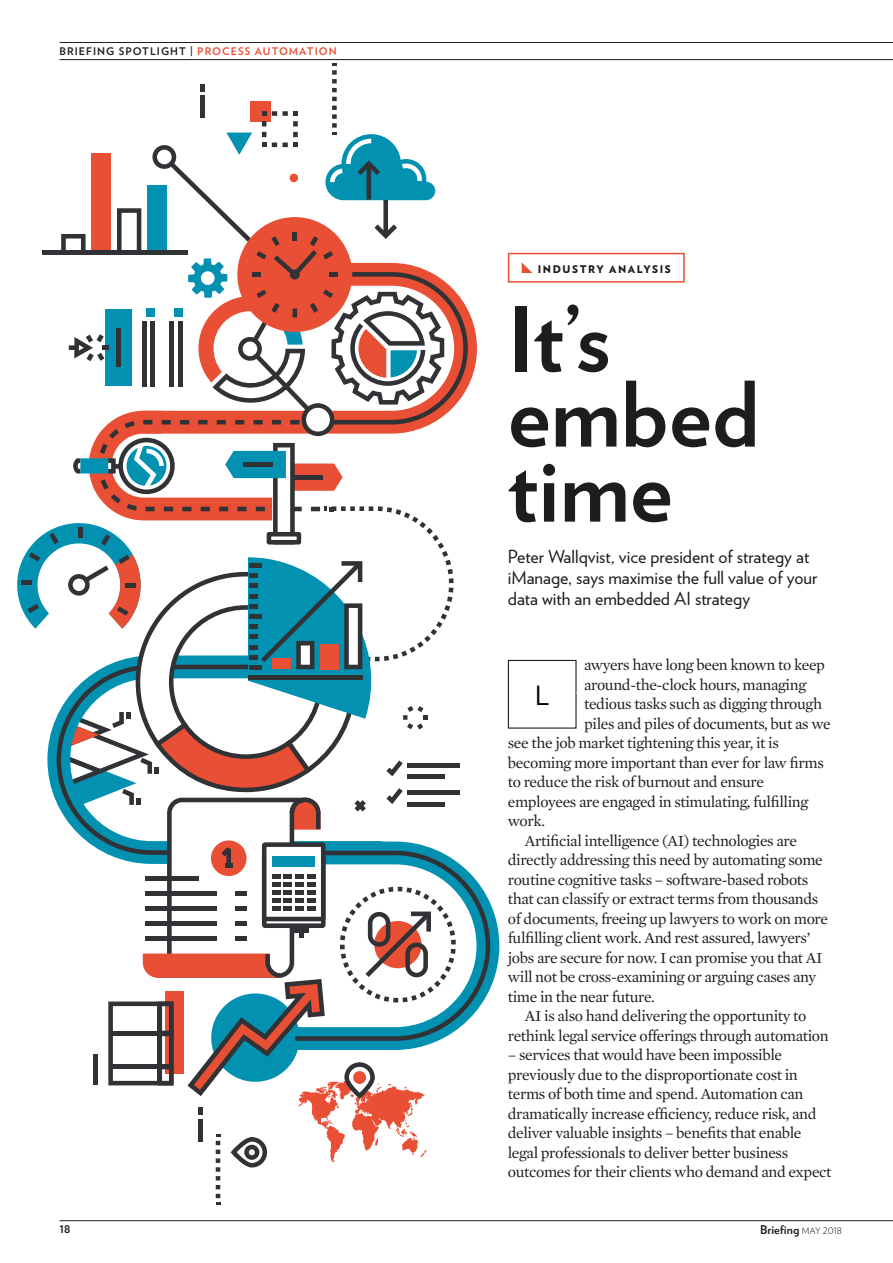
<style>
.page{position:relative;width:893px;height:1263px;background:#fff}
.page>*{position:absolute;margin:0;border:0;box-sizing:border-box;transform-origin:0 0}
.Feature_Headline{font:700 90px/75px "Verlag";color:#1d1d1b}
.Feature_1st_para{font:26.4px "Verlag";color:#000}
.Sell{font:18px/21px "Verlag";color:#1d1d1b}
.Body_copy_with_i{font:15.75px/19.5px "Mercury Text G1";letter-spacing:-.025em;color:#1d1d1b}
.BodyCopy_NO_inde{font:15.75px "Mercury Text G1";letter-spacing:-.025em;color:#1d1d1b}
.t1{font:700 12px "Verlag";color:#1d1d1b}
.t2{font:700 10.5px "Verlag";letter-spacing:.1em;color:#1d1d1b}
.t3{font:900 10.5px "Verlag";letter-spacing:.15em;color:#1d1d1b}
.s1{color:#e94f34}
.s2{font-weight:300;font-size:9px}
</style>
<div class="page">
<hr style="left:60px;top:59px;width:833px;height:1px;background:#1d1d1b">
<hr style="left:60px;top:1220px;width:833px;height:1px;background:#1d1d1b">
<hr style="left:60px;top:42px;width:833px;height:1px;background:#1d1d1b">
<div style="left:508px;top:660px;width:69px;height:69px;border:1px solid #1d1d1b"></div>
<svg style="left:522px;top:262px;width:10px;height:11px"></svg>
<div style="left:508px;top:253px;width:177px;height:30px;border:2px solid #e94f34"></div>
<svg style="left:490px;top:903px;width:9px;height:86px"></svg>
<svg style="left:17px;top:64px;width:473px;height:1141px"></svg>
<p class="t2" style="left:60px;top:43px;width:279px">BRIEFING SPOTLIGHT | <span class="s1">PROCESS AUTOMATION</span></p>
<p class="t3" style="left:538px;top:261px;width:135px">INDUSTRY ANALYSIS</p>
<p class="Feature_Headline" style="left:508px;top:297px;width:253px">It’s embed time</p>
<p class="Sell" style="left:508px;top:545px;width:311px">Peter Wallqvist, vice president of strategy at iManage, says maximise the full value of your data with an embedded AI strategy</p>
<p class="BodyCopy_NO_inde" style="left:584px;top:656px;width:242px">awyers have long been known to keep</p>
<p class="BodyCopy_NO_inde" style="left:584px;top:675px;width:224px">around-the-clock hours, managing</p>
<p class="BodyCopy_NO_inde" style="left:584px;top:695px;width:239px">tedious tasks such as digging through</p>
<p class="BodyCopy_NO_inde" style="left:584px;top:714px;width:248px">piles and piles of documents, but as we</p>
<p class="BodyCopy_NO_inde" style="left:508px;top:734px;width:273px">see the job market tightening this year, it is</p>
<p class="BodyCopy_NO_inde" style="left:508px;top:753px;width:317px">becoming more important than ever for law firms</p>
<p class="BodyCopy_NO_inde" style="left:508px;top:773px;width:258px">to reduce the risk of burnout and ensure</p>
<p class="BodyCopy_NO_inde" style="left:508px;top:792px;width:302px">employees are engaged in stimulating, fulfilling</p>
<p class="BodyCopy_NO_inde" style="left:508px;top:812px;width:39px">work.</p>
<p class="Body_copy_with_i" style="left:508px;top:831px;width:322px;text-indent:17px">Artificial intelligence (AI) technologies are directly addressing this need by automating some routine cognitive tasks – software-based robots that can classify or extract terms from thousands of documents, freeing up lawyers to work on more fulfilling client work. And rest assured, lawyers’ jobs are secure for now. I can promise you that AI will not be cross-examining or arguing cases any time in the near future.</p>
<p class="Body_copy_with_i" style="left:508px;top:1006px;width:322px;text-align:center">AI is also hand delivering the opportunity to rethink legal service offerings through automation</p>
<p class="Body_copy_with_i" style="left:508px;top:1045px;width:325px">– services that would have been impossible previously due to the disproportionate cost in terms of both time and spend. Automation can dramatically increase efficiency, reduce risk, and deliver valuable insights – benefits that enable legal professionals to deliver better business outcomes for their clients who demand and expect</p>
<p class="Feature_1st_para" style="left:535px;top:675px;width:15px">L</p>
<p class="t2" style="left:60px;top:1220px;width:12px">18</p>
<p class="t1" style="left:760px;top:1220px;width:83px">Briefing <span class="s2">MAY 2018</span></p>
</div>
